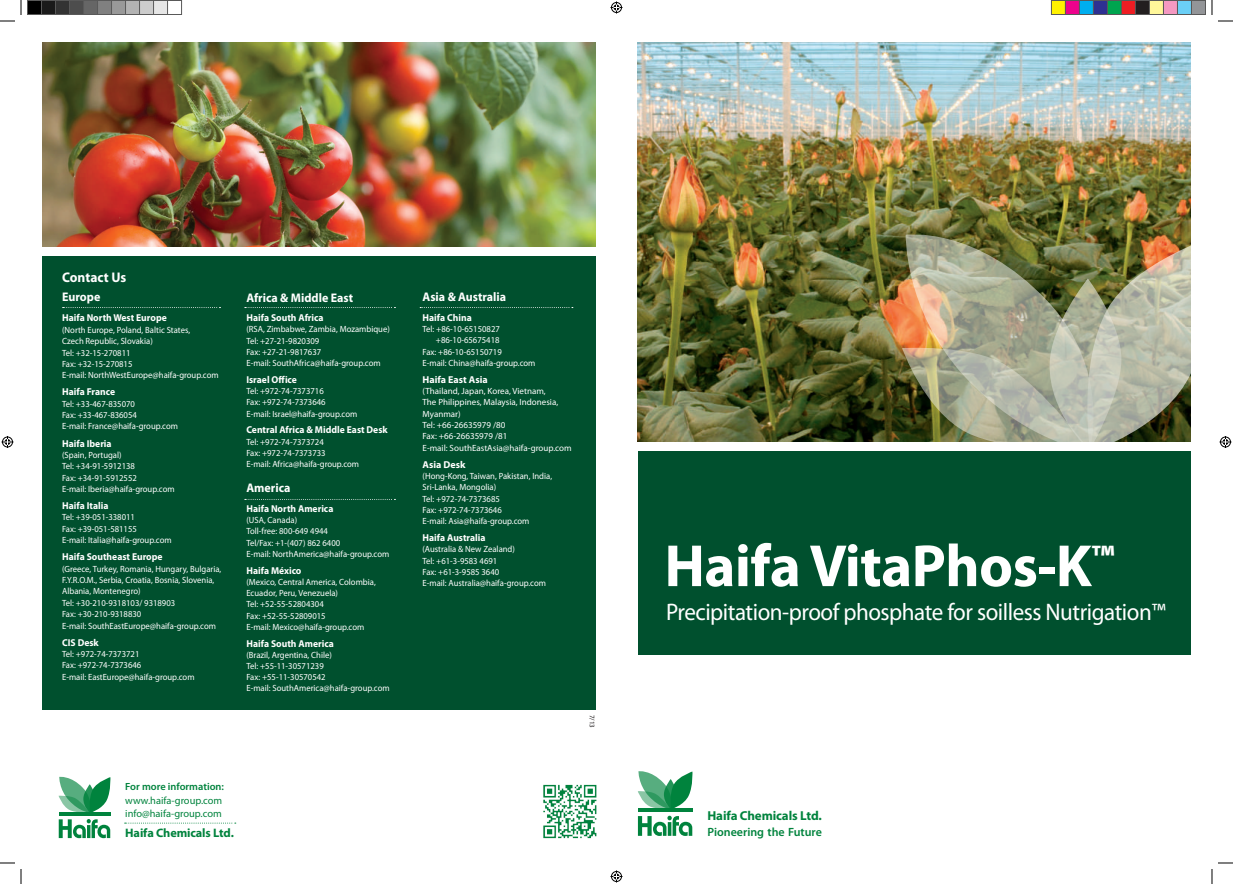
<style>
.page{position:relative;width:1233px;height:884px;background:#fff}
.page>*{position:absolute;margin:0;border:0;box-sizing:border-box;transform-origin:0 0}
.t1{font:700 60px "Myriad Pro";letter-spacing:-.01em;color:#fff}
.t2{font:24px "Myriad Pro";letter-spacing:-.02em;color:#fff;scale:.96 1}
.t3{font:700 14px "Myriad Pro";color:#fff;scale:.96 1}
.t4{font:700 13px "Myriad Pro";letter-spacing:-.01em;color:#00833d}
.t5{font:700 12.5px "Myriad Pro";color:#fff;scale:.96 1}
.t6{font:700 12.3px "Myriad Pro";letter-spacing:-.01em;color:#00833d}
.t7{font:600 12px "Myriad Pro";color:#00833d}
.t8{font:10.4px/13.3px "Myriad Pro";color:#00833d}
.t9{font:600 10.4px "Myriad Pro";color:#00833d}
.t10{font:700 10px "Myriad Pro";color:#fff;scale:.96 1}
.t11{font:700 10px "Myriad Pro";color:#fff}
.t12{font:9px/11.4px "Myriad Pro";color:#fff;scale:.96 1}
.t13{font:9px/11.3px "Myriad Pro";color:#fff}
.t14{font:7px "Myriad";color:#231f20}
</style>
<div class="page">
<img style="left:638px;top:42px;width:552px;height:399px">
<img style="left:902px;top:233px;width:289px;height:219px">
<div style="left:42px;top:256px;width:553px;height:454px;background:#00502e"></div>
<img style="left:42px;top:42px;width:553px;height:204px">
<svg style="left:59px;top:776px;width:52px;height:37px"></svg>
<hr style="left:59px;top:812px;width:51px;height:3px;background:#00833d">
<svg style="left:59px;top:819px;width:51px;height:19px"></svg>
<svg style="left:125px;top:823px;width:111px;height:1px"></svg>
<div style="left:638px;top:451px;width:552px;height:204px;background:#00502e"></div>
<svg style="left:638px;top:771px;width:55px;height:38px"></svg>
<hr style="left:638px;top:808px;width:54px;height:4px;background:#00833d">
<svg style="left:638px;top:816px;width:54px;height:20px"></svg>
<svg style="left:63px;top:307px;width:157px;height:1px"></svg>
<svg style="left:245px;top:307px;width:150px;height:1px"></svg>
<svg style="left:245px;top:499px;width:150px;height:1px"></svg>
<svg style="left:420px;top:307px;width:153px;height:1px"></svg>
<img style="left:543px;top:784px;width:54px;height:55px">
<svg style="left:1218px;top:20px;width:15px;height:2px"></svg>
<svg style="left:1218px;top:862px;width:15px;height:2px"></svg>
<svg style="left:0;top:0;width:22px;height:22px"></svg>
<svg style="left:0;top:862px;width:22px;height:22px"></svg>
<svg style="left:1211px;top:0;width:1px;height:15px"></svg>
<svg style="left:1211px;top:869px;width:1px;height:15px"></svg>
<svg style="left:610px;top:2px;width:12px;height:12px"></svg>
<svg style="left:610px;top:870px;width:12px;height:12px"></svg>
<svg style="left:2px;top:436px;width:12px;height:12px"></svg>
<svg style="left:1219px;top:436px;width:12px;height:12px"></svg>
<div style="left:28px;top:0;width:14px;height:14px;background:#000"></div>
<div style="left:27px;top:0;width:15px;height:15px;border:1px solid #595959"></div>
<div style="left:42px;top:0;width:14px;height:14px;background:#1a1a1a"></div>
<div style="left:41px;top:0;width:15px;height:15px;border:1px solid #595959"></div>
<div style="left:56px;top:0;width:14px;height:14px;background:#333"></div>
<div style="left:55px;top:0;width:15px;height:15px;border:1px solid #595959"></div>
<div style="left:70px;top:0;width:14px;height:14px;background:#4d4d4d"></div>
<div style="left:69px;top:0;width:15px;height:15px;border:1px solid #595959"></div>
<div style="left:84px;top:0;width:14px;height:14px;background:#666"></div>
<div style="left:83px;top:0;width:15px;height:15px;border:1px solid #595959"></div>
<div style="left:98px;top:0;width:14px;height:14px;background:#808080"></div>
<div style="left:97px;top:0;width:15px;height:15px;border:1px solid #595959"></div>
<div style="left:112px;top:0;width:14px;height:14px;background:#999"></div>
<div style="left:111px;top:0;width:15px;height:15px;border:1px solid #595959"></div>
<div style="left:126px;top:0;width:14px;height:14px;background:#b3b3b3"></div>
<div style="left:125px;top:0;width:15px;height:15px;border:1px solid #595959"></div>
<div style="left:140px;top:0;width:14px;height:14px;background:#ccc"></div>
<div style="left:139px;top:0;width:15px;height:15px;border:1px solid #595959"></div>
<div style="left:154px;top:0;width:14px;height:14px;background:#e6e6e6"></div>
<div style="left:153px;top:0;width:15px;height:15px;border:1px solid #595959"></div>
<div style="left:167px;top:0;width:15px;height:15px;border:1px solid #595959"></div>
<div style="left:1051px;top:0;width:14px;height:14px;background:#fff101"></div>
<div style="left:1051px;top:0;width:15px;height:15px;border:1px solid #595959"></div>
<div style="left:1065px;top:0;width:14px;height:14px;background:#ed028c"></div>
<div style="left:1065px;top:0;width:15px;height:15px;border:1px solid #595959"></div>
<div style="left:1079px;top:0;width:14px;height:14px;background:#00aeef"></div>
<div style="left:1079px;top:0;width:15px;height:15px;border:1px solid #595959"></div>
<div style="left:1093px;top:0;width:14px;height:14px;background:#2e3092"></div>
<div style="left:1093px;top:0;width:15px;height:15px;border:1px solid #595959"></div>
<div style="left:1107px;top:0;width:14px;height:14px;background:#00a54f"></div>
<div style="left:1107px;top:0;width:15px;height:15px;border:1px solid #595959"></div>
<div style="left:1121px;top:0;width:14px;height:14px;background:#ee1d23"></div>
<div style="left:1121px;top:0;width:15px;height:15px;border:1px solid #595959"></div>
<div style="left:1135px;top:0;width:14px;height:14px;background:#231f20"></div>
<div style="left:1135px;top:0;width:15px;height:15px;border:1px solid #595959"></div>
<div style="left:1149px;top:0;width:14px;height:14px;background:#fff79a"></div>
<div style="left:1149px;top:0;width:15px;height:15px;border:1px solid #595959"></div>
<div style="left:1163px;top:0;width:14px;height:14px;background:#f499c2"></div>
<div style="left:1163px;top:0;width:15px;height:15px;border:1px solid #595959"></div>
<div style="left:1177px;top:0;width:14px;height:14px;background:#6bcff6"></div>
<div style="left:1177px;top:0;width:15px;height:15px;border:1px solid #595959"></div>
<div style="left:1191px;top:0;width:14px;height:14px;background:#939598"></div>
<div style="left:1191px;top:0;width:15px;height:15px;border:1px solid #595959"></div>
<h3 class="t3" style="left:62px;top:268px;width:68px">Contact Us</h3>
<h3 class="t5" style="left:62px;top:289px;width:41px">Europe</h3>
<p class="t10" style="left:62px;top:311px;width:111px">Haifa North West Europe</p>
<p class="t12" style="left:62px;top:324px;width:164px">(North Europe, Poland, Baltic States,<br>Czech Republic, Slovakia)<br>Tel: +32-15-270811<br>Fax: +32-15-270815<br>E-mail: NorthWestEurope@haifa-group.com</p>
<p class="t10" style="left:62px;top:385px;width:57px">Haifa France</p>
<p class="t12" style="left:62px;top:398px;width:122px">Tel: +33-467-835070<br>Fax: +33-467-836054<br>E-mail: France@haifa-group.com</p>
<p class="t10" style="left:62px;top:437px;width:53px">Haifa Iberia</p>
<p class="t12" style="left:62px;top:449px;width:119px">(Spain, Portugal)<br>Tel: +34-91-5912138<br>Fax: +34-91-5912552<br>E-mail: Iberia@haifa-group.com</p>
<p class="t10" style="left:62px;top:499px;width:50px">Haifa Italia</p>
<p class="t12" style="left:62px;top:512px;width:116px">Tel: +39-051-338011<br>Fax: +39-051-581155<br>E-mail: Italia@haifa-group.com</p>
<p class="t10" style="left:62px;top:550px;width:106px">Haifa Southeast Europe</p>
<p class="t12" style="left:62px;top:563px;width:167px">(Greece, Turkey, Romania, Hungary, Bulgaria, F.Y.R.O.M., Serbia, Croatia, Bosnia, Slovenia, Albania, Montenegro)<br>Tel: +30-210-9318103/ 9318903<br>Fax: +30-210-9318830<br>E-mail: SouthEastEurope@haifa-group.com</p>
<p class="t10" style="left:62px;top:636px;width:40px">CIS Desk</p>
<p class="t12" style="left:62px;top:648px;width:139px">Tel: +972-74-7373721<br>Fax: +972-74-7373646<br>E-mail: EastEurope@haifa-group.com</p>
<h3 class="t5" style="left:246px;top:289px;width:113px">Africa &amp; Middle East</h3>
<p class="t10" style="left:246px;top:311px;width:82px">Haifa South Africa</p>
<p class="t12" style="left:246px;top:324px;width:151px">(RSA, Zimbabwe, Zambia, Mozambique)<br>Tel: +27-21-9820309<br>Fax: +27-21-9817637<br>E-mail: SouthAfrica@haifa-group.com</p>
<p class="t10" style="left:246px;top:373px;width:54px">Israel Office</p>
<p class="t12" style="left:246px;top:385px;width:117px">Tel: +972-74-7373716<br>Fax: +972-74-7373646<br>E-mail: Israel@haifa-group.com</p>
<p class="t10" style="left:246px;top:423px;width:149px">Central Africa &amp; Middle East Desk</p>
<p class="t12" style="left:246px;top:436px;width:119px">Tel: +972-74-7373724<br>Fax: +972-74-7373733<br>E-mail: Africa@haifa-group.com</p>
<h3 class="t5" style="left:246px;top:480px;width:47px">America</h3>
<p class="t10" style="left:246px;top:502px;width:92px">Haifa North America</p>
<p class="t12" style="left:246px;top:514px;width:150px">(USA, Canada)<br>Toll-free: 800-649 4944<br>Tel/Fax: +1-(407) 862 6400<br>E-mail: NorthAmerica@haifa-group.com</p>
<p class="t10" style="left:246px;top:564px;width:59px">Haifa México</p>
<p class="t12" style="left:246px;top:576px;width:136px">(Mexico, Central America, Colombia,<br>Ecuador, Peru, Venezuela)<br>Tel: +52-55-52804304<br>Fax: +52-55-52809015<br>E-mail: Mexico@haifa-group.com</p>
<p class="t10" style="left:246px;top:637px;width:92px">Haifa South America</p>
<p class="t12" style="left:246px;top:649px;width:151px">(Brazil, Argentina, Chile)<br>Tel: +55-11-30571239<br>Fax: +55-11-30570542<br>E-mail: SouthAmerica@haifa-group.com</p>
<p class="t9" style="left:125px;top:780px;width:100px">For more information:</p>
<p class="t8" style="left:125px;top:793px;width:98px">www.haifa-group.com info@haifa-group.com</p>
<h3 class="t6" style="left:125px;top:825px;width:110px">Haifa Chemicals Ltd.</h3>
<h3 class="t5" style="left:422px;top:288px;width:89px">Asia &amp; Australia</h3>
<p class="t10" style="left:422px;top:311px;width:53px">Haifa China</p>
<p class="t12" style="left:422px;top:323px;width:82px">Tel: +86-10-65150827</p>
<p class="t12" style="left:436px;top:334px;width:68px">+86-10-65675418</p>
<p class="t12" style="left:422px;top:346px;width:84px">Fax: +86-10-65150719</p>
<p class="t12" style="left:422px;top:357px;width:119px">E-mail: China@haifa-group.com</p>
<p class="t11" style="left:422px;top:373px;width:67px">Haifa East Asia</p>
<p class="t13" style="left:422px;top:385px;width:151px">(Thailand, Japan, Korea, Vietnam,<br>The Philippines, Malaysia, Indonesia,<br>Myanmar)<br>Tel: +66-26635979 /80<br>Fax: +66-26635979 /81<br>E-mail: SouthEastAsia@haifa-group.com</p>
<p class="t11" style="left:422px;top:458px;width:44px">Asia Desk</p>
<p class="t12" style="left:422px;top:470px;width:136px">(Hong-Kong, Taiwan, Pakistan, India,<br>Sri-Lanka, Mongolia)<br>Tel: +972-74-7373685<br>Fax: +972-74-7373646<br>E-mail: Asia@haifa-group.com</p>
<p class="t10" style="left:422px;top:531px;width:67px">Haifa Australia</p>
<p class="t12" style="left:422px;top:544px;width:130px">(Australia &amp; New Zealand)<br>Tel: +61-3-9583 4691<br>Fax: +61-3-9585 3640<br>E-mail: Australia@haifa-group.com</p>
<p class="t14" style="left:596px;top:715px;width:15px;rotate:90deg">7/13</p>
<h1 class="t1" style="left:664px;top:527px;width:452px">Haifa VitaPhos-K<sup>™</sup></h1>
<h2 class="t2" style="left:666px;top:597px;width:522px">Precipitation-proof phosphate for soilless Nutrigation™</h2>
<h3 class="t4" style="left:707px;top:807px;width:116px">Haifa Chemicals Ltd.</h3>
<h3 class="t7" style="left:707px;top:824px;width:116px">Pioneering the Future</h3>
</div>
